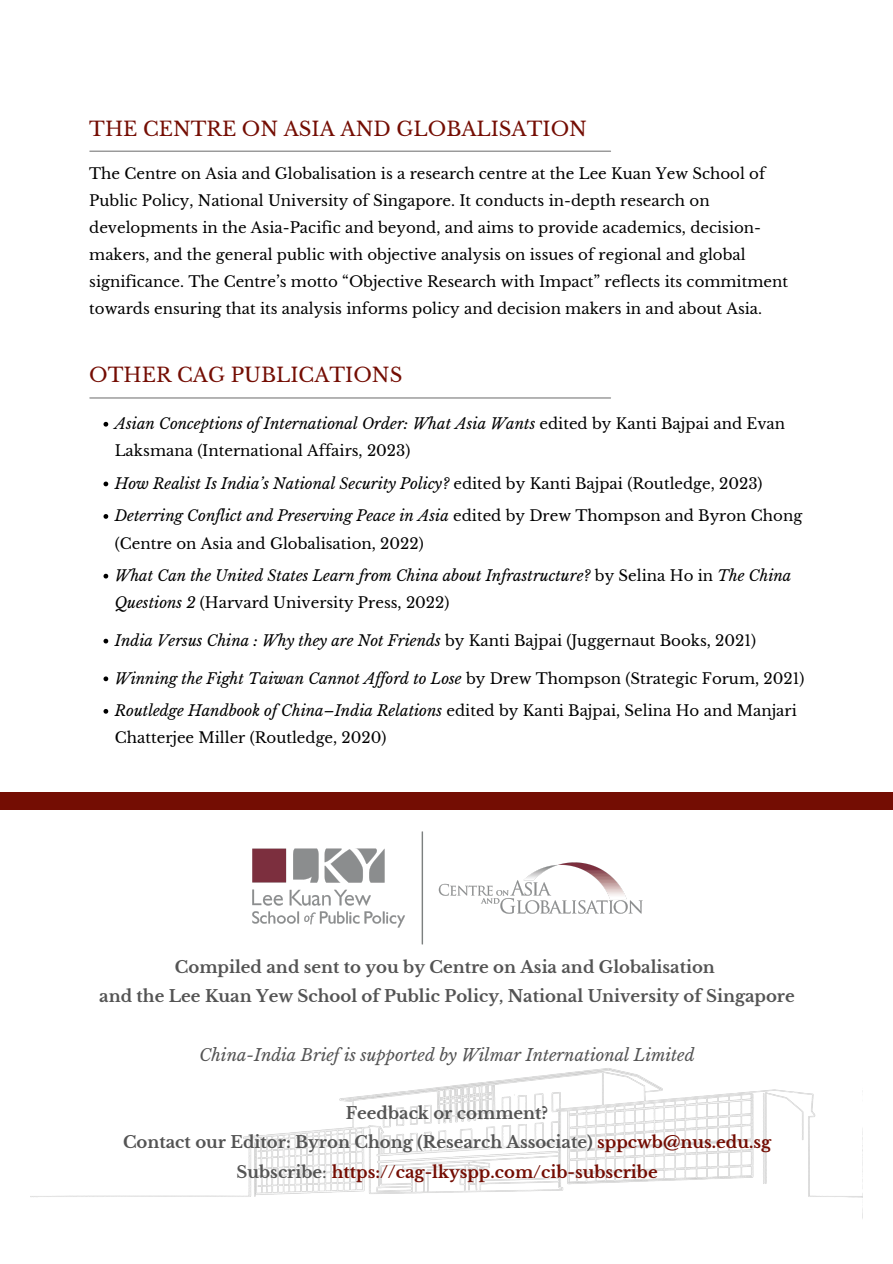
<style>
.page{position:relative;width:893px;height:1264px;background:#fff}
.page>*{position:absolute;margin:0;border:0;box-sizing:border-box;transform-origin:0 0}
.t1{font:19.65px "Libre Baskerville";color:#740d03}
.t2{font:700 16.5px "Libre Baskerville";color:#545454}
.t3{font:italic 16.5px "Libre Baskerville";color:#545454}
.t4{font:700 16.5px "Libre Baskerville";color:#740d03}
.t5{font:15px/27px "Libre Baskerville";color:#000}
.t6{font:italic 15px/27.2px "Libre Baskerville";color:#000}
.s1{font-style:italic}
.s2{font-style:normal}
.s3{color:#740d03}
.s4{color:#545454}
.s5{font-weight:400;color:#545454}
</style>
<div class="page">
<img style="left:30px;top:1068px;width:832px;height:130px">
<img style="left:252px;top:831px;width:391px;height:114px">
<div style="left:0;top:793px;width:892px;height:16px;background:#740d03"></div>
<hr style="left:90px;top:151px;width:520px;height:1px;background:#000">
<hr style="left:90px;top:397px;width:520px;height:1px;background:#000">
<svg style="left:103px;top:422px;width:5px;height:4px"></svg>
<svg style="left:103px;top:481px;width:5px;height:5px"></svg>
<svg style="left:103px;top:514px;width:5px;height:5px"></svg>
<svg style="left:103px;top:573px;width:5px;height:5px"></svg>
<svg style="left:103px;top:638px;width:5px;height:5px"></svg>
<svg style="left:103px;top:676px;width:5px;height:5px"></svg>
<svg style="left:103px;top:709px;width:5px;height:4px"></svg>
<p class="t1" style="left:89px;top:117px;width:499px">THE CENTRE ON ASIA AND GLOBALISATION</p>
<p class="t5" style="left:89px;top:160px;width:700px">The Centre on Asia and Globalisation is a research centre at the Lee Kuan Yew School of Public Policy, National University of Singapore. It conducts in-depth research on developments in the Asia-Pacific and beyond, and aims to provide academics, decision&shy;makers, and the general public with objective analysis on issues of regional and global significance. The Centre’s motto “Objective Research with Impact” reflects its commitment towards ensuring that its analysis informs policy and decision makers in and about Asia.</p>
<p class="t1" style="left:89px;top:363px;width:314px">OTHER CAG PUBLICATIONS</p>
<p class="t5" style="left:115px;top:410px;width:671px"><span class="s1">Asian Conceptions of International Order: What Asia Wants</span> edited by Kanti Bajpai and Evan<br>Laksmana (International Affairs, 2023)</p>
<p class="t6" style="left:115px;top:470px;width:649px">How Realist Is India’s National Security Policy? <span class="s2">edited by Kanti Bajpai (Routledge, 2023)</span></p>
<p class="t5" style="left:115px;top:502px;width:689px"><span class="s1">Deterring Conflict and Preserving Peace in Asia</span> edited by Drew Thompson and Byron Chong (Centre on Asia and Globalisation, 2022)</p>
<p class="t6" style="left:115px;top:562px;width:678px">What Can the United States Learn from China about Infrastructure? <span class="s2">by Selina Ho in</span> The China<br>Questions 2 <span class="s2">(Harvard University Press, 2022)</span></p>
<p class="t6" style="left:115px;top:627px;width:642px">India Versus China : Why they are Not Friends <span class="s2">by Kanti Bajpai (Juggernaut Books, 2021)</span></p>
<p class="t6" style="left:115px;top:665px;width:691px">Winning the Fight Taiwan Cannot Af ord to Lose <span class="s2">by Drew Thompson (Strategic Forum, 2021)</span></p>
<p class="t5" style="left:115px;top:697px;width:683px"><span class="s1">Routledge Handbook of China–India Relations</span> edited by Kanti Bajpai, Selina Ho and Manjari<br>Chatterjee Miller (Routledge, 2020)</p>
<p class="t2" style="left:175px;top:956px;width:541px">Compiled and sent to you by Centre on Asia and Globalisation</p>
<p class="t2" style="left:99px;top:986px;width:697px">and the Lee Kuan Yew School of Public Policy, National University of Singapore</p>
<p class="t3" style="left:199px;top:1044px;width:496px">China-India Brief is supported by Wilmar International Limited</p>
<p class="t2" style="left:346px;top:1103px;width:204px">Feedback or comment?</p>
<p class="t2" style="left:123px;top:1132px;width:649px">Contact our Editor: Byron Chong (Research Associate) <span class="s3">sppcwb@nus.edu.sg</span></p>
<p class="t4" style="left:236px;top:1161px;width:422px"><span class="s4">Subscribe</span><span class="s5">:</span> https://cag-lkyspp.com/cib-subscribe</p>
</div>
